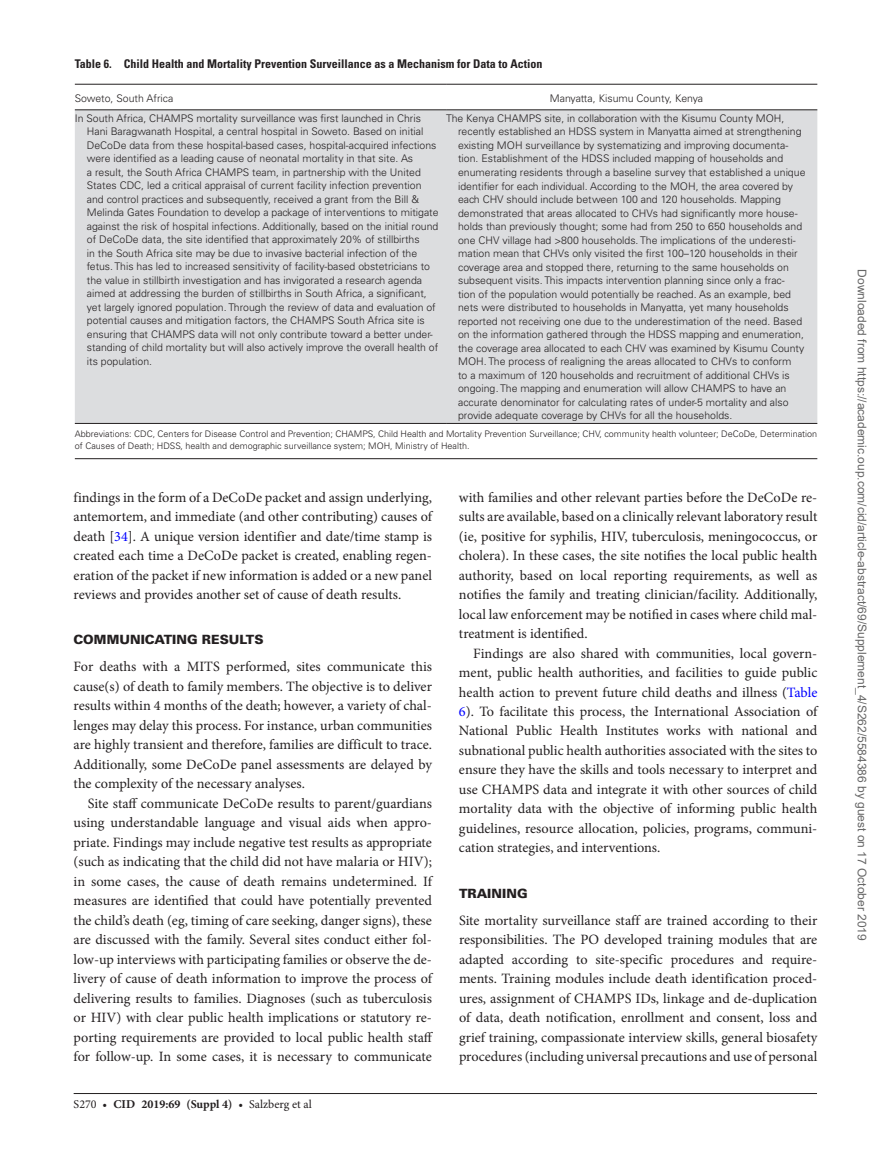
<style>
.page{position:relative;width:891px;height:1174px;background:#fff}
.page>*{position:absolute;margin:0;border:0;box-sizing:border-box;transform-origin:0 0}
.t1{font:14.25px/19.5px "Minion Pro";color:#231f20;text-align:justify}
.t2{font:900 12.75px "Univers LT Std";color:#231f20}
.t3{font:12px "Arial";color:#666}
.t4{font:700 condensed 12px "Univers LT Std";color:#231f20}
.t5{font:12px "Minion Pro";color:#231f20}
.t6{font:300 10.5px/13.5px "Univers LT Std";color:#231f20}
.t7{font:300 9px/12px "Univers LT Std";color:#231f20}
.s1{color:#00f}
.s2{font-weight:700}
</style>
<div class="page">
<hr style="left:74px;top:1093px;width:743px;height:1px;background:#231f20">
<hr style="left:75px;top:458px;width:742px;height:1px;background:#231f20">
<div style="left:75px;top:110px;width:742px;height:313px;background:#dcdddf"></div>
<hr style="left:75px;top:84px;width:371px;height:1px;background:#231f20">
<hr style="left:446px;top:84px;width:371px;height:1px;background:#231f20">
<hr style="left:75px;top:423px;width:371px;height:1px;background:#231f20">
<hr style="left:446px;top:423px;width:371px;height:1px;background:#231f20">
<hr style="left:75px;top:109px;width:371px;height:1px;background:#231f20">
<hr style="left:446px;top:109px;width:371px;height:1px;background:#231f20">
<p class="t4" style="left:75px;top:56px;width:469px">Table 6. Child Health and Mortality Prevention Surveillance as a Mechanism for Data to Action</p>
<p class="t6" style="left:75px;top:92px;width:100px">Soweto, South Africa</p>
<p class="t6" style="left:550px;top:92px;width:155px">Manyatta, Kisumu County, Kenya</p>
<p class="t6" style="left:87px;top:111px;width:353px;text-indent:-12px">In South Africa, CHAMPS mortality surveillance was first launched in Chris Hani Baragwanath Hospital, a central hospital in Soweto. Based on initial DeCoDe data from these hospital-based cases, hospital-acquired infections were identified as a leading cause of neonatal mortality in that site. As<br>a result, the South Africa CHAMPS team, in partnership with the United States CDC, led a critical appraisal of current facility infection prevention and control practices and subsequently, received a grant from the Bill &amp; Melinda Gates Foundation to develop a package of interventions to mitigate against the risk of hospital infections. Additionally, based on the initial round of DeCoDe data, the site identified that approximately 20% of stillbirths<br>in the South Africa site may be due to invasive bacterial infection of the fetus. This has led to increased sensitivity of facility-based obstetricians to the value in stillbirth investigation and has invigorated a research agenda aimed at addressing the burden of stillbirths in South Africa, a significant, yet largely ignored population. Through the review of data and evaluation of potential causes and mitigation factors, the CHAMPS South Africa site is ensuring that CHAMPS data will not only contribute toward a better under&shy;standing of child mortality but will also actively improve the overall health of its population.</p>
<p class="t6" style="left:458px;top:112px;width:349px;text-indent:-12px">The Kenya CHAMPS site, in collaboration with the Kisumu County MOH, recently established an HDSS system in Manyatta aimed at strengthening existing MOH surveillance by systematizing and improving documenta&shy;tion. Establishment of the HDSS included mapping of households and enumerating residents through a baseline survey that established a unique identifier for each individual. According to the MOH, the area covered by each CHV should include between 100 and 120 households. Mapping demonstrated that areas allocated to CHVs had significantly more house&shy;holds than previously thought; some had from 250 to 650 households and one CHV village had &gt;800 households. The implications of the underesti&shy;mation mean that CHVs only visited the first 100–120 households in their coverage area and stopped there, returning to the same households on subsequent visits. This impacts intervention planning since only a frac-<br>tion of the population would potentially be reached. As an example, bed nets were distributed to households in Manyatta, yet many households reported not receiving one due to the underestimation of the need. Based on the information gathered through the HDSS mapping and enumeration, the coverage area allocated to each CHV was examined by Kisumu County MOH. The process of realigning the areas allocated to CHVs to conform<br>to a maximum of 120 households and recruitment of additional CHVs is ongoing. The mapping and enumeration will allow CHAMPS to have an accurate denominator for calculating rates of under-5 mortality and also provide adequate coverage by CHVs for all the households.</p>
<p class="t7" style="left:75px;top:428px;width:744px">Abbreviations: CDC, Centers for Disease Control and Prevention; CHAMPS, Child Health and Mortality Prevention Surveillance; CHV, community health volunteer; DeCoDe, Determination of Causes of Death; HDSS, health and demographic surveillance system; MOH, Ministry of Health.</p>
<p class="t1" style="left:74px;top:487px;width:360px">findings in the form of a DeCoDe packet and assign underlying, antemortem, and immediate (and other contributing) causes of death [<span class="s1">34</span>]. A unique version identifier and date/time stamp is created each time a DeCoDe packet is created, enabling regen&shy;eration of the packet if new information is added or a new panel reviews and provides another set of cause of death results.</p>
<p class="t2" style="left:74px;top:632px;width:191px">COMMUNICATING RESULTS</p>
<p class="t1" style="left:74px;top:657px;width:360px">For deaths with a MITS performed, sites communicate this cause(s) of death to family members. The objective is to deliver results within 4 months of the death; however, a variety of chal&shy;lenges may delay this process. For instance, urban communities are highly transient and therefore, families are difficult to trace.<br>Additionally, some DeCoDe panel assessments are delayed by the complexity of the necessary analyses.</p>
<p class="t1" style="left:74px;top:793px;width:361px;text-indent:14px">Site staff communicate DeCoDe results to parent/guardians using understandable language and visual aids when appro&shy;priate. Findings may include negative test results as appropriate (such as indicating that the child did not have malaria or HIV); in some cases, the cause of death remains undetermined. If measures are identified that could have potentially prevented the child’s death (eg, timing of care seeking, danger signs), these are discussed with the family. Several sites conduct either fol&shy;low-up interviews with participating families or observe the de&shy;livery of cause of death information to improve the process of delivering results to families. Diagnoses (such as tuberculosis or HIV) with clear public health implications or statutory re&shy;porting requirements are provided to local public health staff for follow-up. In some cases, it is necessary to communicate</p>
<p class="t5" style="left:74px;top:1096px;width:240px">S270 • <span class="s2">cid 2019:69 (Suppl 4)</span> • Salzberg et al</p>
<p class="t1" style="left:459px;top:487px;width:360px">with families and other relevant parties before the DeCoDe re&shy;sults are available, based on a clinically relevant laboratory result (ie, positive for syphilis, HIV, tuberculosis, meningococcus, or cholera). In these cases, the site notifies the local public health authority, based on local reporting requirements, as well as notifies the family and treating clinician/facility. Additionally, local law enforcement may be notified in cases where child mal&shy;treatment is identified.</p>
<p class="t1" style="left:459px;top:643px;width:360px;text-indent:14px">Findings are also shared with communities, local govern&shy;ment, public health authorities, and facilities to guide public health action to prevent future child deaths and illness (<span class="s1">Table 6</span>). To facilitate this process, the International Association of National Public Health Institutes works with national and subnational public health authorities associated with the sites to ensure they have the skills and tools necessary to interpret and use CHAMPS data and integrate it with other sources of child mortality data with the objective of informing public health guidelines, resource allocation, policies, programs, communi&shy;cation strategies, and interventions.</p>
<p class="t2" style="left:459px;top:885px;width:70px">TRAINING</p>
<p class="t1" style="left:459px;top:910px;width:360px">Site mortality surveillance staff are trained according to their responsibilities. The PO developed training modules that are adapted according to site-specific procedures and require&shy;ments. Training modules include death identification proced&shy;ures, assignment of CHAMPS IDs, linkage and de-duplication of data, death notification, enrollment and consent, loss and grief training, compassionate interview skills, general biosafety procedures (including universal precautions and use of personal</p>
<p class="t3" style="left:866px;top:269px;width:673px;rotate:90deg">Downloaded from https://academic.oup.com/cid/article-abstract/69/Supplement_4/S262/5584386 by guest on 17 October 2019</p>
</div>
